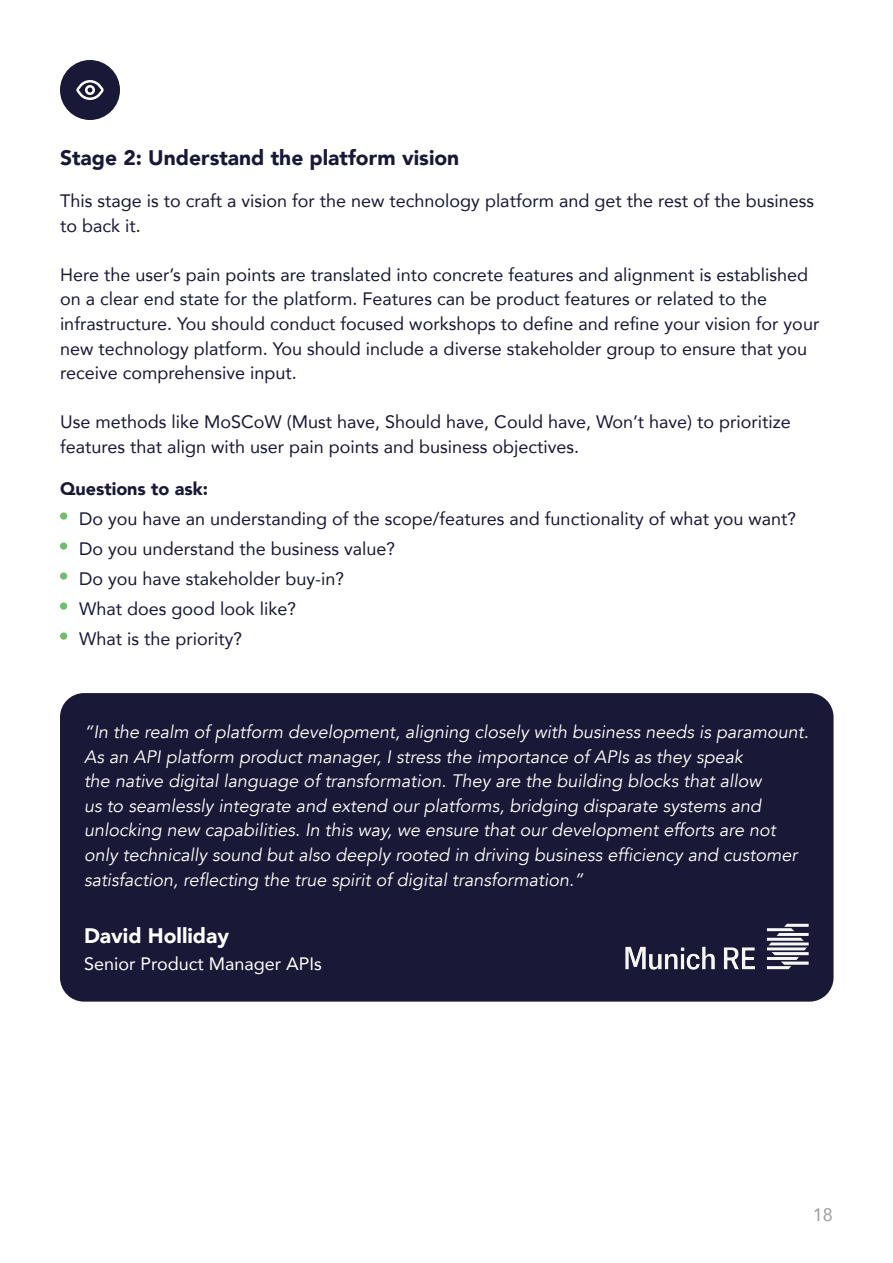
<style>
.page{position:relative;width:893px;height:1263px;background:#fff}
.page>*{position:absolute;margin:0;border:0;box-sizing:border-box;transform-origin:0 0}
.t1{font:900 21px "Avenir";color:#191836}
.t2{font:900 21px "Avenir";color:#fff}
.t3{font:18px/24.6px "Avenir";color:#191836}
.t4{font:italic 18px/24.6px "Avenir";color:#fff}
.t5{font:18px "Avenir";color:#fff}
.t6{font:900 18px "Avenir";color:#191836}
.t7{font:18px "Avenir";color:#9d9d9c}
</style>
<div class="page">
<div style="left:60px;top:512px;width:7px;height:8px;background:#72bb6f;border-radius:50%"></div>
<div style="left:60px;top:602px;width:7px;height:8px;background:#72bb6f;border-radius:50%"></div>
<div style="left:60px;top:542px;width:7px;height:8px;background:#72bb6f;border-radius:50%"></div>
<div style="left:60px;top:632px;width:7px;height:8px;background:#72bb6f;border-radius:50%"></div>
<div style="left:60px;top:572px;width:7px;height:8px;background:#72bb6f;border-radius:50%"></div>
<div style="left:60px;top:60px;width:60px;height:60px;background:#191836;border-radius:50%"></div>
<div style="left:76px;top:80px;width:28px;height:20px;border:3px solid #fff;border-radius:50%"></div>
<div style="left:85px;top:85px;width:10px;height:10px;border:3px solid #fff;border-radius:50%"></div>
<div style="left:60px;top:693px;width:773px;height:308px;background:#191836;border-radius:24px"></div>
<img style="left:625px;top:923px;width:184px;height:47px">
<p class="t1" style="left:60px;top:140px;width:401px">Stage 2: Understand the platform vision</p>
<p class="t3" style="left:60px;top:188px;width:756px">This stage is to craft a vision for the new technology platform and get the rest of the business to back it.</p>
<p class="t3" style="left:60px;top:262px;width:761px">Here the user’s pain points are translated into concrete features and alignment is established on a clear end state for the platform. Features can be product features or related to the infrastructure. You should conduct focused workshops to define and refine your vision for your new technology platform. You should include a diverse stakeholder group to ensure that you receive comprehensive input.</p>
<p class="t3" style="left:60px;top:409px;width:732px">Use methods like MoSCoW (Must have, Should have, Could have, Won’t have) to prioritize features that align with user pain points and business objectives.</p>
<p class="t6" style="left:60px;top:473px;width:150px">Questions to ask:</p>
<p class="t3" style="left:79px;top:506px;width:718px">Do you have an understanding of the scope/features and functionality of what you want?</p>
<p class="t3" style="left:79px;top:536px;width:317px">Do you understand the business value?</p>
<p class="t3" style="left:79px;top:566px;width:266px">Do you have stakeholder buy-in?</p>
<p class="t3" style="left:79px;top:596px;width:218px">What does good look like?</p>
<p class="t3" style="left:79px;top:626px;width:165px">What is the priority?</p>
<p class="t4" style="left:84px;top:720px;width:726px">“In the realm of platform development, aligning closely with business needs is paramount.<br>As an API platform product manager, I stress the importance of APIs as they speak<br>the native digital language of transformation. They are the building blocks that allow<br>us to seamlessly integrate and extend our platforms, bridging disparate systems and unlocking new capabilities. In this way, we ensure that our development efforts are not only technically sound but also deeply rooted in driving business efficiency and customer satisfaction, reflecting the true spirit of digital transformation.”</p>
<p class="t2" style="left:84px;top:917px;width:147px">David Holliday</p>
<p class="t5" style="left:84px;top:949px;width:239px">Senior Product Manager APIs</p>
<p class="t7" style="left:813px;top:1200px;width:22px">18</p>
</div>
